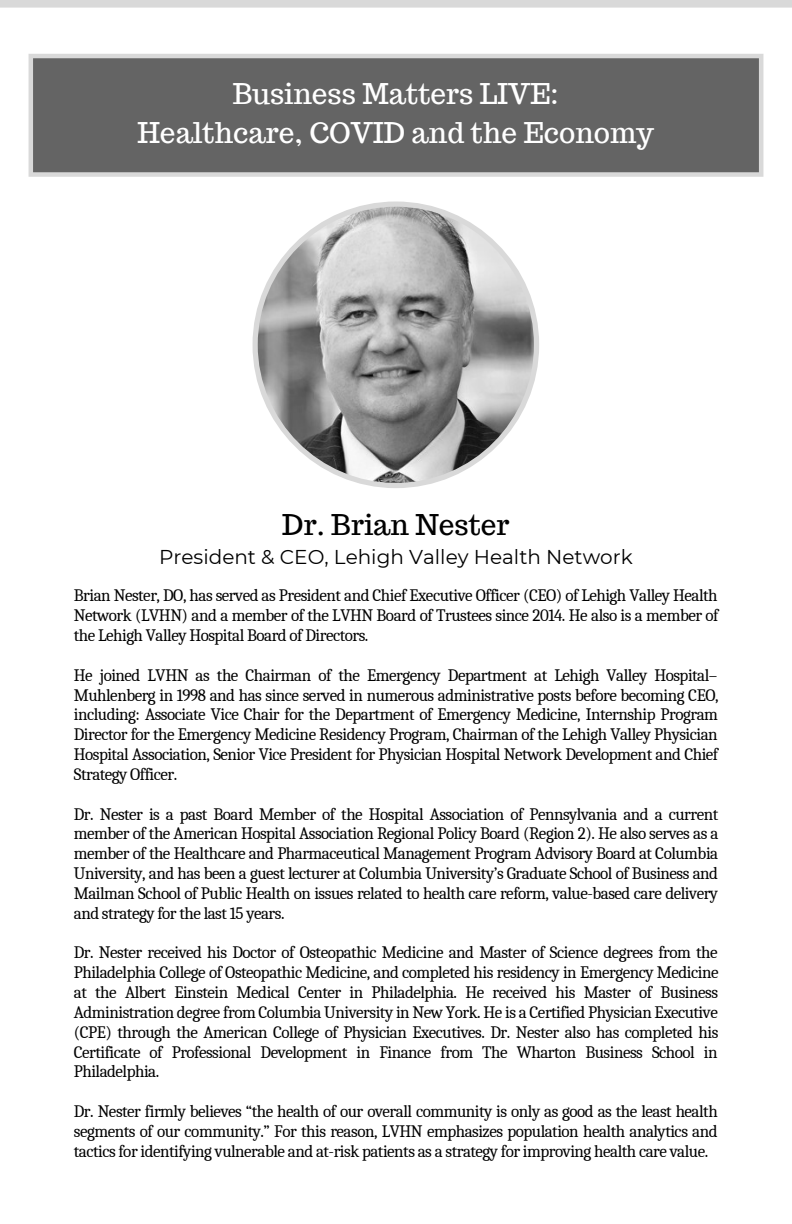
<style>
.page{position:relative;width:792px;height:1224px;background:#fff}
.page>*{position:absolute;margin:0;border:0;box-sizing:border-box;transform-origin:0 0}
.t1{font:28px/38.4px "Trocchi";color:#fff;text-align:center}
.t2{font:28px "Trocchi";color:#000}
.t3{font:20px "Montserrat";color:#000}
.t4{font:17px/19.8px "Caladea";letter-spacing:-.03em;color:#000;text-align:justify}
</style>
<div class="page">
<svg style="left:253px;top:202px;width:286px;height:286px"></svg>
<div style="left:31px;top:56px;width:730px;height:119px;background:#646464"></div>
<svg style="left:759px;top:172px;width:4px;height:5px"></svg>
<hr style="left:29px;top:58px;width:4px;height:114px;background:#d9d9d9">
<svg style="left:29px;top:172px;width:4px;height:5px"></svg>
<hr style="left:759px;top:58px;width:4px;height:114px;background:#d9d9d9">
<div style="left:33px;top:172px;width:726px;height:5px;background:#d9d9d9"></div>
<svg style="left:759px;top:54px;width:4px;height:4px"></svg>
<svg style="left:29px;top:54px;width:4px;height:4px"></svg>
<hr style="left:33px;top:54px;width:726px;height:4px;background:#d9d9d9">
<div style="left:0;top:0;width:792px;height:8px;background:#d9d9d9"></div>
<h1 class="t1" style="left:131px;top:75px;width:531px">Commercial Real Estate Development &amp; the Lehigh Valley Economy</h1>
<h1 class="t1" style="left:137px;top:75px;width:518px">Business Matters LIVE:<br>Healthcare, COVID and the Economy</h1>
<h1 class="t2" style="left:282px;top:507px;width:229px">Dr. Brian Nester</h1>
<p class="t3" style="left:159px;top:545px;width:475px">President &amp; CEO, Lehigh Valley Health Network</p>
<p class="t4" style="left:74px;top:586px;width:646px">Brian Nester, DO, has served as President and Chief Executive Officer (CEO) of Lehigh Valley Health Network (LVHN) and a member of the LVHN Board of Trustees since 2014. He also is a member of the Lehigh Valley Hospital Board of Directors.</p>
<p class="t4" style="left:74px;top:665px;width:646px">He joined LVHN as the Chairman of the Emergency Department at Lehigh Valley Hospital– Muhlenberg in 1998 and has since served in numerous administrative posts before becoming CEO, including: Associate Vice Chair for the Department of Emergency Medicine, Internship Program Director for the Emergency Medicine Residency Program, Chairman of the Lehigh Valley Physician Hospital Association, Senior Vice President for Physician Hospital Network Development and Chief Strategy Officer.</p>
<p class="t4" style="left:74px;top:804px;width:646px">Dr. Nester is a past Board Member of the Hospital Association of Pennsylvania and a current member of the American Hospital Association Regional Policy Board (Region 2). He also serves as a member of the Healthcare and Pharmaceutical Management Program Advisory Board at Columbia University, and has been a guest lecturer at Columbia University’s Graduate School of Business and Mailman School of Public Health on issues related to health care reform, value-based care delivery and strategy for the last 15 years.</p>
<p class="t4" style="left:74px;top:943px;width:646px">Dr. Nester received his Doctor of Osteopathic Medicine and Master of Science degrees from the Philadelphia College of Osteopathic Medicine, and completed his residency in Emergency Medicine at the Albert Einstein Medical Center in Philadelphia. He received his Master of Business Administration degree from Columbia University in New York. He is a Certified Physician Executive (CPE) through the American College of Physician Executives. Dr. Nester also has completed his Certificate of Professional Development in Finance from The Wharton Business School in Philadelphia.</p>
<p class="t4" style="left:74px;top:1102px;width:645px">Dr. Nester firmly believes “the health of our overall community is only as good as the least health segments of our community.” For this reason, LVHN emphasizes population health analytics and tactics for identifying vulnerable and at-risk patients as a strategy for improving health care value.</p>
</div>
